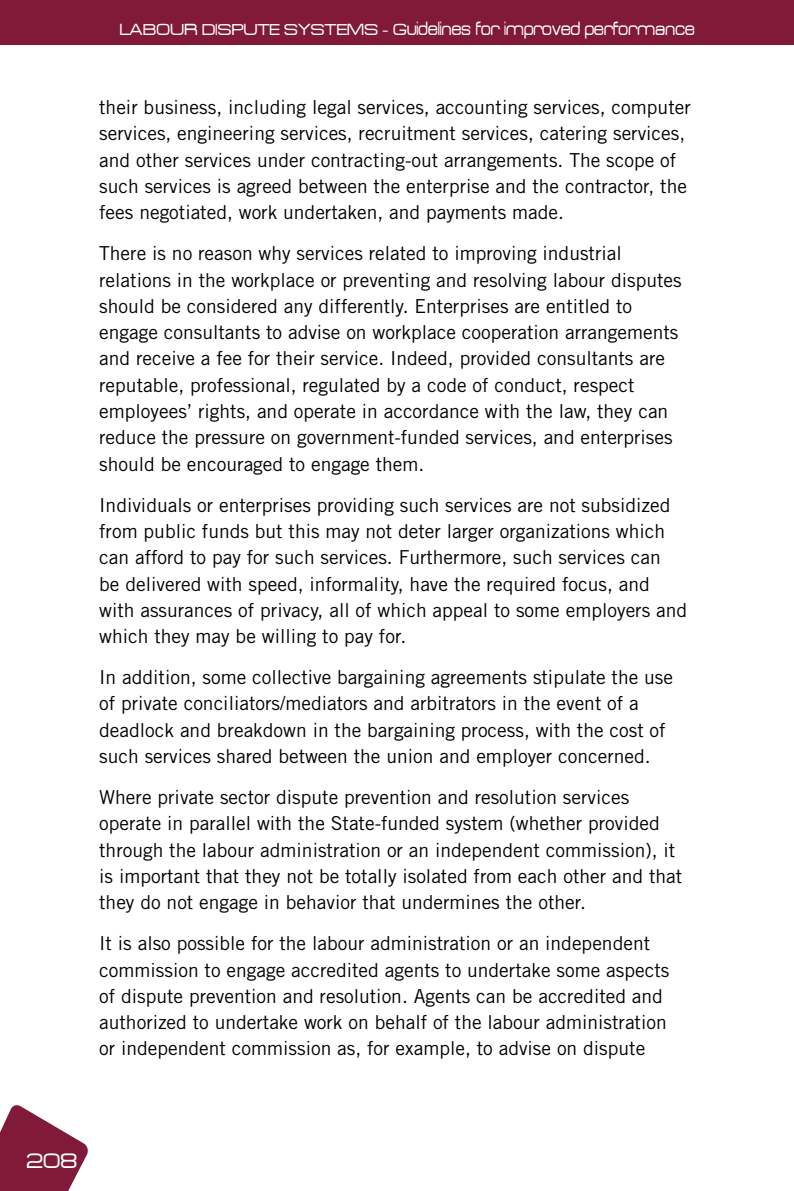
<style>
.page{position:relative;width:794px;height:1191px;background:#fff}
.page>*{position:absolute;margin:0;border:0;box-sizing:border-box;transform-origin:0 0}
.t1{font:22.75px "Acens";color:#fff}
.t2{font:19.25px/26.2px "Trade Gothic";color:#000}
.t3{font:17.5px "Acens";color:#fff}
</style>
<div class="page">
<svg style="left:0;top:1105px;width:88px;height:86px"></svg>
<div style="left:0;top:0;width:794px;height:45px;background:#811939"></div>
<p class="t3" style="left:119px;top:20px;width:577px">LABOUR DISPUTE SYSTEMS - Guidelines for improved performance</p>
<p class="t2" style="left:99px;top:94px;width:593px">their business, including legal services, accounting services, computer services, engineering services, recruitment services, catering services, and other services under contracting-out arrangements. The scope of such services is agreed between the enterprise and the contractor, the fees negotiated, work undertaken, and payments made.</p>
<p class="t2" style="left:99px;top:240px;width:584px">There is no reason why services related to improving industrial relations in the workplace or preventing and resolving labour disputes should be considered any differently. Enterprises are entitled to engage consultants to advise on workplace cooperation arrangements and receive a fee for their service. Indeed, provided consultants are reputable, professional, regulated by a code of conduct, respect employees’ rights, and operate in accordance with the law, they can reduce the pressure on government-funded services, and enterprises should be encouraged to engage them.</p>
<p class="t2" style="left:99px;top:491px;width:589px">Individuals or enterprises providing such services are not subsidized from public funds but this may not deter larger organizations which can afford to pay for such services. Furthermore, such services can<br>be delivered with speed, informality, have the required focus, and with assurances of privacy, all of which appeal to some employers and which they may be willing to pay for.</p>
<p class="t2" style="left:99px;top:664px;width:575px">In addition, some collective bargaining agreements stipulate the use of private conciliators/mediators and arbitrators in the event of a deadlock and breakdown in the bargaining process, with the cost of such services shared between the union and employer concerned.</p>
<p class="t2" style="left:99px;top:784px;width:584px">Where private sector dispute prevention and resolution services operate in parallel with the State-funded system (whether provided through the labour administration or an independent commission), it is important that they not be totally isolated from each other and that they do not engage in behavior that undermines the other.</p>
<p class="t2" style="left:99px;top:930px;width:571px">It is also possible for the labour administration or an independent commission to engage accredited agents to undertake some aspects of dispute prevention and resolution. Agents can be accredited and authorized to undertake work on behalf of the labour administration or independent commission as, for example, to advise on dispute</p>
<p class="t1" style="left:26px;top:1149px;width:53px">208</p>
</div>
